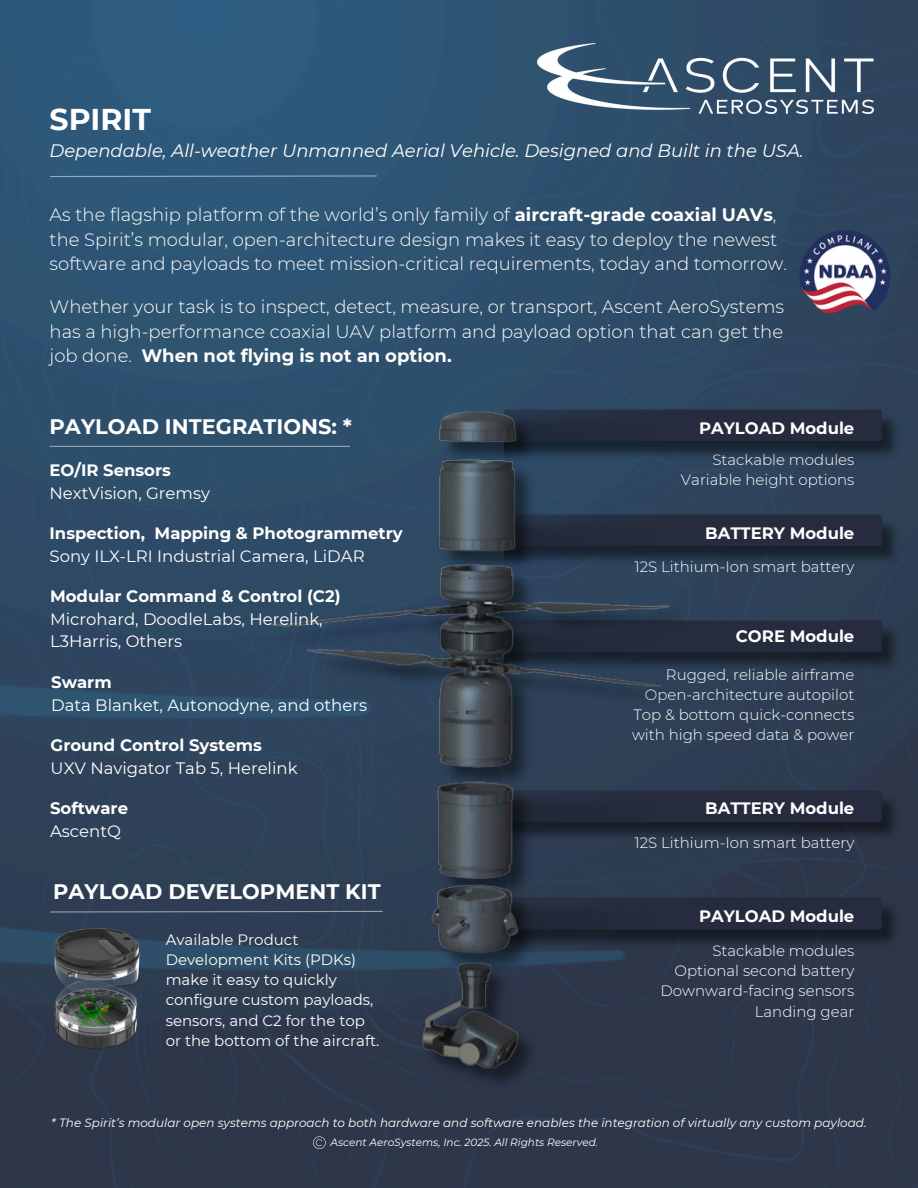
<style>
.page{position:relative;width:918px;height:1188px;background:#fff}
.page>*{position:absolute;margin:0;border:0;box-sizing:border-box;transform-origin:0 0}
.t1{font:700 30px "Montserrat";color:#fff}
.t2{font:700 21px "Montserrat";color:#fff}
.t3{font:300 18px/24.8px "Montserrat";color:#fff}
.t4{font:italic 18px "Montserrat";color:#fff}
.t5{font:16.5px/22.5px "Montserrat";color:#fff}
.t6{font:700 16.5px/22.5px "Montserrat";color:#fff}
.t7{font:300 15px/20.2px "Montserrat";color:#fff;text-align:right}
.t8{font:15px/20.2px "Montserrat";color:#fff}
.t9{font:italic 12px "Montserrat";color:#fff}
.t10{font:italic 10.5px "Montserrat";color:#fff}
.s1{font-weight:700}
.s2{font-weight:400}
</style>
<div class="page">
<img style="left:0;top:0;width:918px;height:1188px">
<hr style="left:50px;top:446px;width:300px;height:1px;background:#fff">
<img style="left:766px;top:218px;width:152px;height:107px">
<svg style="left:166px;top:911px;width:94px;height:2px"></svg>
<img style="left:9px;top:905px;width:157px;height:160px">
<svg style="left:313px;top:1136px;width:12px;height:13px"></svg>
<img style="left:699px;top:408px;width:219px;height:57px">
<img style="left:699px;top:514px;width:219px;height:56px">
<img style="left:699px;top:619px;width:219px;height:56px">
<img style="left:699px;top:897px;width:219px;height:56px">
<img style="left:699px;top:789px;width:219px;height:56px">
<img style="left:260px;top:397px;width:439px;height:708px">
<svg style="left:49px;top:175px;width:329px;height:2px"></svg>
<img style="left:537px;top:44px;width:336px;height:69px">
<h3 class="t1" style="left:50px;top:101px;width:103px">SPIRIT</h3>
<h3 class="t4" style="left:50px;top:139px;width:756px">Dependable, All-weather Unmanned Aerial Vehicle. Designed and Built in the USA.</h3>
<p class="t3" style="left:50px;top:202px;width:739px">As the flagship platform of the world’s only family of <span class="s1">aircraft-grade coaxial UAVs</span>, the Spirit’s modular, open-architecture design makes it easy to deploy the newest software and payloads to meet mission-critical requirements, today and tomorrow.</p>
<p class="t3" style="left:50px;top:294px;width:736px;text-align:justify">Whether your task is to inspect, detect, measure, or transport, Ascent AeroSystems has a high-performance coaxial UAV platform and payload option that can get the job done. <span class="s1">When not flying is not an option.</span></p>
<h3 class="t2" style="left:50px;top:414px;width:304px">PAYLOAD INTEGRATIONS: *</h3>
<h3 class="t5" style="left:50px;top:459px;width:162px"><span class="s1">EO/IR Sensors<br></span>NextVision, Gremsy</h3>
<p class="t6" style="left:50px;top:522px;width:355px">Inspection, Mapping &amp; Photogrammetry<br><span class="s2">Sony ILX-LRI Industrial Camera, LiDAR</span></p>
<h4 class="t5" style="left:50px;top:585px;width:292px"><span class="s1">Modular Command &amp; Control (C2)<br></span>Microhard, DoodleLabs, Herelink,<br>L3Harris, Others</h4>
<h2 class="t5" style="left:51px;top:671px;width:317px"><span class="s1">Swarm<br></span>Data Blanket, Autonodyne, and others</h2>
<h1 class="t5" style="left:51px;top:734px;width:248px"><span class="s1">Ground Control Systems<br></span>UXV Navigator Tab 5, Herelink</h1>
<p class="t6" style="left:50px;top:797px;width:80px">Software<br><span class="s2">AscentQ</span></p>
<p class="t2" style="left:53px;top:879px;width:329px">PAYLOAD DEVELOPMENT KIT</p>
<h3 class="t8" style="left:166px;top:929px;width:215px">Available Product<br>Development Kits (PDKs) make it easy to quickly configure custom payloads, sensors, and C2 for the top or the bottom of the aircraft.</h3>
<h3 class="t6" style="left:699px;top:416px;width:157px">PAYLOAD Module</h3>
<h4 class="t7" style="left:681px;top:449px;width:175px">Stackable modules<br>Variable height options</h4>
<h4 class="t6" style="left:705px;top:522px;width:151px">BATTERY Module</h4>
<h3 class="t7" style="left:634px;top:557px;width:221px">12S Lithium-Ion smart battery</h3>
<h3 class="t6" style="left:736px;top:625px;width:120px">CORE Module</h3>
<p class="t7" style="left:632px;top:664px;width:224px">Rugged, reliable airframe<br>Open-architecture autopilot<br>Top &amp; bottom quick-connects with high speed data &amp; power</p>
<h2 class="t6" style="left:705px;top:797px;width:151px">BATTERY Module</h2>
<h3 class="t7" style="left:634px;top:832px;width:221px">12S Lithium-Ion smart battery</h3>
<p class="t6" style="left:699px;top:905px;width:157px">PAYLOAD Module</p>
<h2 class="t7" style="left:660px;top:940px;width:195px">Stackable modules<br>Optional second battery<br>Downward-facing sensors<br>Landing gear</h2>
<p class="t9" style="left:51px;top:1115px;width:817px">* The Spirit’s modular open systems approach to both hardware and software enables the integration of virtually any custom payload.</p>
<p class="t10" style="left:331px;top:1136px;width:269px">Ascent AeroSystems, Inc. 2025. All Rights Reserved.</p>
</div>
